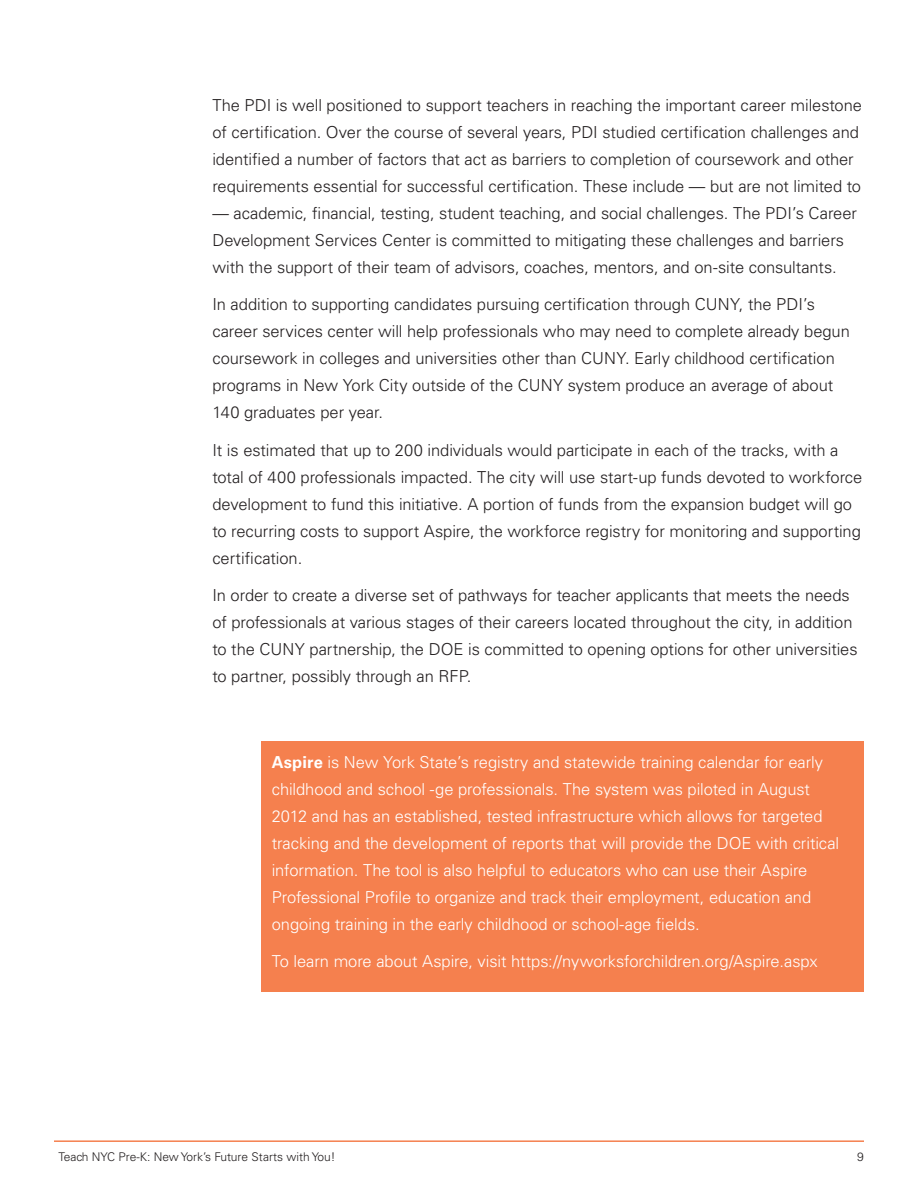
<style>
.page{position:relative;width:918px;height:1188px;background:#fff}
.page>*{position:absolute;margin:0;border:0;box-sizing:border-box;transform-origin:0 0}
.t1{font:300 16.5px/27px "Univers LT Std";letter-spacing:-.005em;color:#231f20}
.t2{font:300 16.5px/27px "Univers LT Std";letter-spacing:-.005em;color:#fff}
.t3{font:300 12px "Univers LT Std";color:#231f20}
.s1{font-weight:700}
</style>
<div class="page">
<hr style="left:54px;top:1140px;width:810px;height:2px;background:#f5804e">
<div style="left:261px;top:742px;width:603px;height:250px;background:#f5804e"></div>
<p class="t1" style="left:212px;top:92px;width:651px">The PDI is well positioned to support teachers in reaching the important career milestone of certification. Over the course of several years, PDI studied certification challenges and identified a number of factors that act as barriers to completion of coursework and other requirements essential for successful certification. These include — but are not limited to</p>
<p class="t1" style="left:212px;top:200px;width:646px">— academic, financial, testing, student teaching, and social challenges. The PDI’s Career<br>Development Services Center is committed to mitigating these challenges and barriers with the support of their team of advisors, coaches, mentors, and on-site consultants.</p>
<p class="t1" style="left:212px;top:291px;width:639px">In addition to supporting candidates pursuing certification through CUNY, the PDI’s career services center will help professionals who may need to complete already begun coursework in colleges and universities other than CUNY. Early childhood certification programs in New York City outside of the CUNY system produce an average of about 140 graduates per year.</p>
<p class="t1" style="left:212px;top:437px;width:651px">It is estimated that up to 200 individuals would participate in each of the tracks, with a total of 400 professionals impacted. The city will use start-up funds devoted to workforce development to fund this initiative. A portion of funds from the expansion budget will go to recurring costs to support Aspire, the workforce registry for monitoring and supporting certification.</p>
<p class="t1" style="left:212px;top:582px;width:647px">In order to create a diverse set of pathways for teacher applicants that meets the needs of professionals at various stages of their careers located throughout the city, in addition to the CUNY partnership, the DOE is committed to opening options for other universities to partner, possibly through an RFP.</p>
<p class="t2" style="left:272px;top:749px;width:569px"><span class="s1">Aspire</span> is New York State’s registry and statewide training calendar for early childhood and school -ge professionals. The system was piloted in August 2012 and has an established, tested infrastructure which allows for targeted tracking and the development of reports that will provide the DOE with critical information. The tool is also helpful to educators who can use their Aspire Professional Profile to organize and track their employment, education and ongoing training in the early childhood or school-age fields.</p>
<p class="t2" style="left:272px;top:948px;width:547px">To learn more about Aspire, visit https://nyworksforchildren.org/Aspire.aspx</p>
<p class="t3" style="left:58px;top:1149px;width:279px">Teach NYC Pre-K: New York’s Future Starts with You!</p>
<p class="t3" style="left:857px;top:1149px;width:8px">9</p>
</div>
